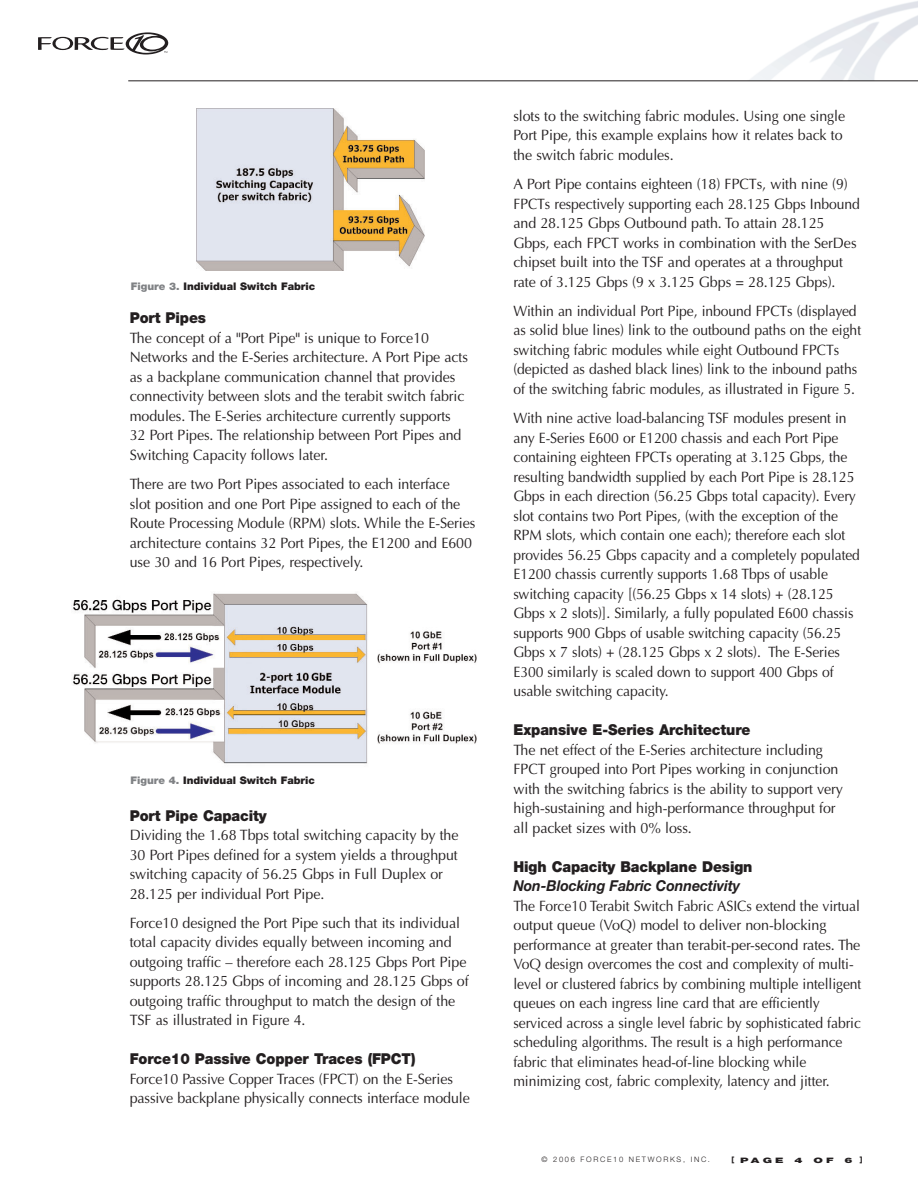
<style>
.page{position:relative;width:918px;height:1188px;background:#fff}
.page>*{position:absolute;margin:0;border:0;box-sizing:border-box;transform-origin:0 0}
.t1{font:15px/19.5px "Optima";letter-spacing:-.005em;color:#231f20;scale:.95 1}
.t2{font:15px/19.5px "Optima";letter-spacing:-.005em;color:#231f20;scale:.93 1}
.t3{font:900 15px "Helvetica Neue";letter-spacing:-.005em;color:#231f20;scale:.95 1}
.t4{font:italic 700 15px "Helvetica Neue";letter-spacing:-.005em;color:#231f20;scale:.95 1}
.t5{font:900 10.5px "Helvetica Neue";color:#231f20}
.t6{font:300 7.5px "Helvetica Neue";letter-spacing:.22em;color:#231f20}
.t7{font:900 7.5px "Helvetica Neue";color:#231f20;scale:1.6 1}
.s1{color:#808285}
.s2{font-weight:800}
</style>
<div class="page">
<img style="left:750px;top:1px;width:168px;height:79px">
<svg style="left:38px;top:32px;width:130px;height:23px"></svg>
<hr style="left:128px;top:80px;width:790px;height:1px;background:#231f20">
<img style="left:197px;top:109px;width:228px;height:162px">
<img style="left:73px;top:593px;width:404px;height:171px">
<p class="t5" style="left:131px;top:282px;width:186px"><span class="s1">Figure 3.</span> Individual Switch Fabric</p>
<p class="t3" style="left:130px;top:313px;width:82px">Port Pipes</p>
<p class="t1" style="left:130px;top:329px;width:358px">The concept of a "Port Pipe" is unique to Force10<br>Networks and the E-Series architecture. A Port Pipe acts as a backplane communication channel that provides connectivity between slots and the terabit switch fabric modules. The E-Series architecture currently supports 32 Port Pipes. The relationship between Port Pipes and Switching Capacity follows later.</p>
<p class="t1" style="left:130px;top:476px;width:365px">There are two Port Pipes associated to each interface<br>slot position and one Port Pipe assigned to each of the Route Processing Module (RPM) slots. While the E-Series architecture contains 32 Port Pipes, the E1200 and E600 use 30 and 16 Port Pipes, respectively.</p>
<p class="t5" style="left:131px;top:776px;width:186px"><span class="s1">Figure 4.</span> Individual Switch Fabric</p>
<p class="t3" style="left:130px;top:810px;width:146px">Port Pipe Capacity</p>
<p class="t1" style="left:130px;top:827px;width:348px">Dividing the 1.68 Tbps total switching capacity by the 30 Port Pipes defined for a system yields a throughput switching capacity of 56.25 Gbps in Full Duplex or 28.125 per individual Port Pipe.</p>
<p class="t1" style="left:130px;top:914px;width:358px">Force10 designed the Port Pipe such that its individual total capacity divides equally between incoming and outgoing traffic – therefore each 28.125 Gbps Port Pipe supports 28.125 Gbps of incoming and 28.125 Gbps of outgoing traffic throughput to match the design of the TSF as illustrated in Figure 4.</p>
<p class="t3" style="left:130px;top:1054px;width:302px">Force10 Passive Copper Traces (FPCT)</p>
<p class="t1" style="left:130px;top:1070px;width:360px">Force10 Passive Copper Traces (FPCT) on the E-Series passive backplane physically connects interface module</p>
<p class="t1" style="left:513px;top:107px;width:351px">slots to the switching fabric modules. Using one single<br>Port Pipe, this example explains how it relates back to the switch fabric modules.</p>
<p class="t1" style="left:513px;top:176px;width:366px">A Port Pipe contains eighteen (18) FPCTs, with nine (9)<br>FPCTs respectively supporting each 28.125 Gbps Inbound and 28.125 Gbps Outbound path. To attain 28.125<br>Gbps, each FPCT works in combination with the SerDes chipset built into the TSF and operates at a throughput rate of 3.125 Gbps (9 x 3.125 Gbps = 28.125 Gbps).</p>
<p class="t2" style="left:513px;top:302px;width:375px">Within an individual Port Pipe, inbound FPCTs (displayed as solid blue lines) link to the outbound paths on the eight switching fabric modules while eight Outbound FPCTs (depicted as dashed black lines) link to the inbound paths of the switching fabric modules, as illustrated in Figure 5.</p>
<p class="t2" style="left:513px;top:410px;width:374px">With nine active load-balancing TSF modules present in any E-Series E600 or E1200 chassis and each Port Pipe containing eighteen FPCTs operating at 3.125 Gbps, the resulting bandwidth supplied by each Port Pipe is 28.125<br>Gbps in each direction (56.25 Gbps total capacity). Every slot contains two Port Pipes, (with the exception of the RPM slots, which contain one each); therefore each slot provides 56.25 Gbps capacity and a completely populated E1200 chassis currently supports 1.68 Tbps of usable switching capacity [(56.25 Gbps x 14 slots) + (28.125<br>Gbps x 2 slots)]. Similarly, a fully populated E600 chassis supports 900 Gbps of usable switching capacity (56.25<br>Gbps x 7 slots) + (28.125 Gbps x 2 slots). The E-Series E300 similarly is scaled down to support 400 Gbps of usable switching capacity.</p>
<p class="t3" style="left:513px;top:724px;width:251px">Expansive E-Series Architecture</p>
<p class="t1" style="left:513px;top:741px;width:348px">The net effect of the E-Series architecture including FPCT grouped into Port Pipes working in conjunction with the switching fabrics is the ability to support very high-sustaining and high-performance throughput for all packet sizes with 0% loss.</p>
<p class="t3" style="left:513px;top:861px;width:253px">High Capacity Backplane Design</p>
<p class="t4" style="left:513px;top:880px;width:240px">Non-Blocking Fabric Connectivity</p>
<p class="t2" style="left:513px;top:897px;width:376px">The Force10 Terabit Switch Fabric ASICs extend the virtual output queue (VoQ) model to deliver non-blocking performance at greater than terabit-per-second rates. The VoQ design overcomes the cost and complexity of multi&shy;level or clustered fabrics by combining multiple intelligent queues on each ingress line card that are efficiently serviced across a single level fabric by sophisticated fabric scheduling algorithms. The result is a high performance fabric that eliminates head-of-line blocking while minimizing cost, fabric complexity, latency and jitter.</p>
<p class="t6" style="left:542px;top:1157px;width:170px">© 2006 FORCE10 NETWORKS, INC.</p>
<p class="t7" style="left:732px;top:1157px;width:34px"><span class="s2">[</span> PAGE</p>
<p class="t7" style="left:795px;top:1157px;width:7px">4</p>
<p class="t7" style="left:813px;top:1157px;width:14px">O F</p>
<p class="t7" style="left:845px;top:1157px;width:13px">6 <span class="s2">]</span></p>
</div>
